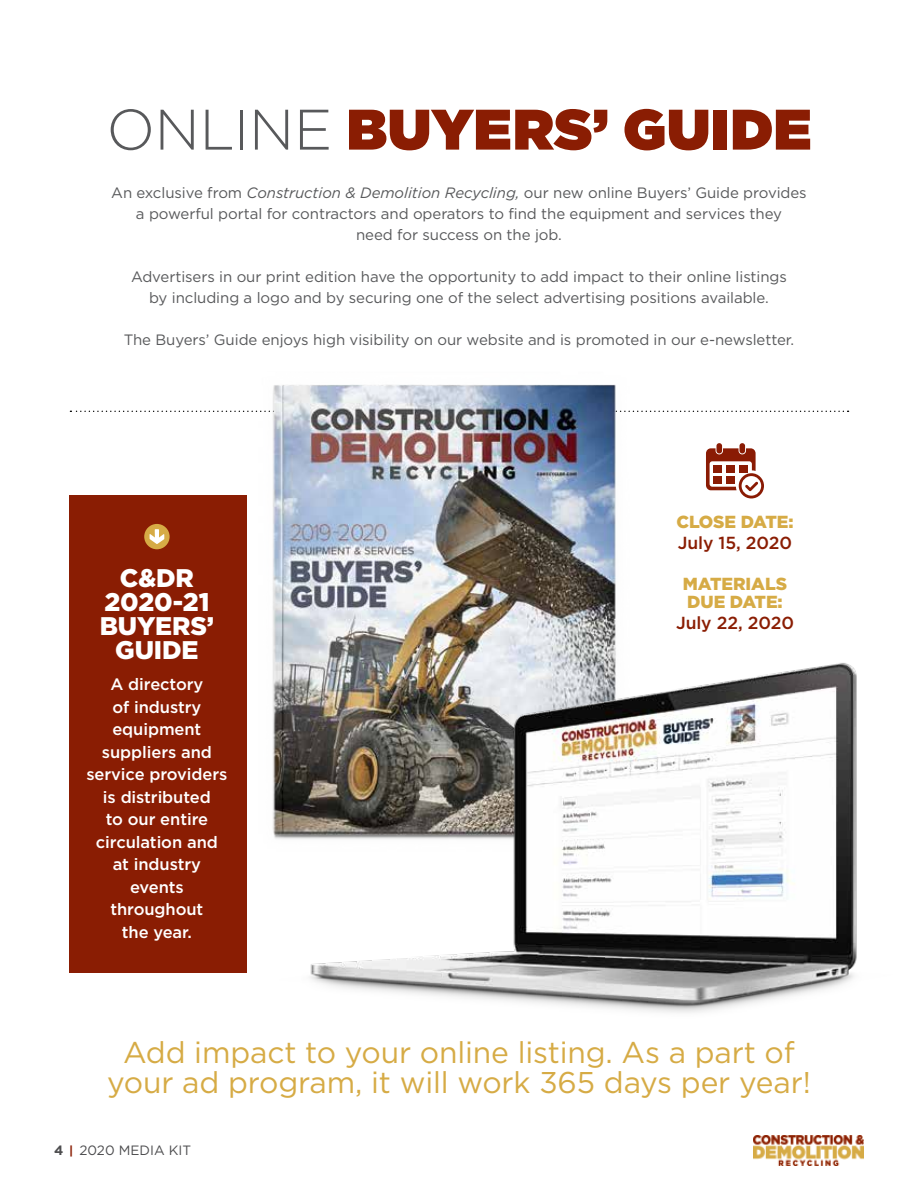
<style>
.page{position:relative;width:918px;height:1188px;background:#fff}
.page>*{position:absolute;margin:0;border:0;box-sizing:border-box;transform-origin:0 0}
.t1{font:900 57px "Gotham";letter-spacing:.015em;color:#8a1d03}
.t2{font:30px/30px "Gotham";letter-spacing:-.005em;color:#d6ab45;text-align:center}
.t3{font:900 25.5px/24px "Gotham";letter-spacing:-.005em;color:#fff;text-align:center}
.t4{font:900 17.4px/17.4px "Gotham";letter-spacing:-.005em;color:#d6ab45}
.t5{font:500 17.4px "Gotham";letter-spacing:-.005em;color:#8a1d03}
.t6{font:500 16.5px/22.5px "Gotham";letter-spacing:-.005em;color:#fff;text-align:center}
.t7{font:15px/21px "Gotham";letter-spacing:-.005em;color:#58595b;text-align:center}
.t8{font:13.5px "Gotham";color:#4d4d4f}
.s1{font-weight:300;color:#58595b}
.s2{font-style:italic}
.s3{font-weight:700}
.s4{font-weight:700;font-size:12px;color:#8a1d03}
</style>
<div class="page">
<img style="left:754px;top:1135px;width:110px;height:31px">
<div style="left:70px;top:495px;width:177px;height:478px;background:#8a1d03"></div>
<img style="left:69px;top:384px;width:781px;height:548px">
<div style="left:144px;top:524px;width:26px;height:25px;background:#d6ab45;border-radius:50%"></div>
<svg style="left:150px;top:529px;width:14px;height:15px"></svg>
<img style="left:279px;top:625px;width:578px;height:388px">
<div style="left:716px;top:443px;width:6px;height:10px;background:#8a1b04;border-radius:3px"></div>
<div style="left:739px;top:443px;width:6px;height:10px;background:#8a1b04;border-radius:3px"></div>
<svg style="left:706px;top:448px;width:58px;height:50px"></svg>
<h1 class="t1" style="left:107px;top:96px;width:706px"><span class="s1">ONLINE</span> BUYERS’ GUIDE</h1>
<p class="t7" style="left:111px;top:182px;width:697px">An exclusive from <span class="s2">Construction &amp; Demolition Recycling,</span> our new online Buyers’ Guide provides a powerful portal for contractors and operators to find the equipment and services they<br>need for success on the job.</p>
<p class="t7" style="left:131px;top:266px;width:657px">Advertisers in our print edition have the opportunity to add impact to their online listings by including a logo and by securing one of the select advertising positions available.</p>
<p class="t7" style="left:124px;top:329px;width:672px">The Buyers’ Guide enjoys high visibility on our website and is promoted in our e-newsletter.</p>
<h3 class="t3" style="left:100px;top:565px;width:116px">C&amp;DR<br>2020-21<br>BUYERS’<br>GUIDE</h3>
<p class="t6" style="left:86px;top:673px;width:142px">A directory<br>of industry equipment suppliers and service providers is distributed<br>to our entire circulation and at industry events throughout<br>the year.</p>
<p class="t4" style="left:676px;top:512px;width:119px">CLOSE DATE:</p>
<p class="t5" style="left:678px;top:533px;width:116px">July 15, 2020</p>
<p class="t4" style="left:683px;top:575px;width:106px">MATERIALS<br>DUE DATE:</p>
<p class="t5" style="left:676px;top:613px;width:119px">July 22, 2020</p>
<h2 class="t2" style="left:107px;top:1037px;width:705px">Add impact to your online listing. As a part of your ad program, it will work 365 days per year!</h2>
<p class="t8" style="left:54px;top:1143px;width:139px"><span class="s3">4</span> <span class="s4">|</span> 2020 MEDIA KIT</p>
</div>
